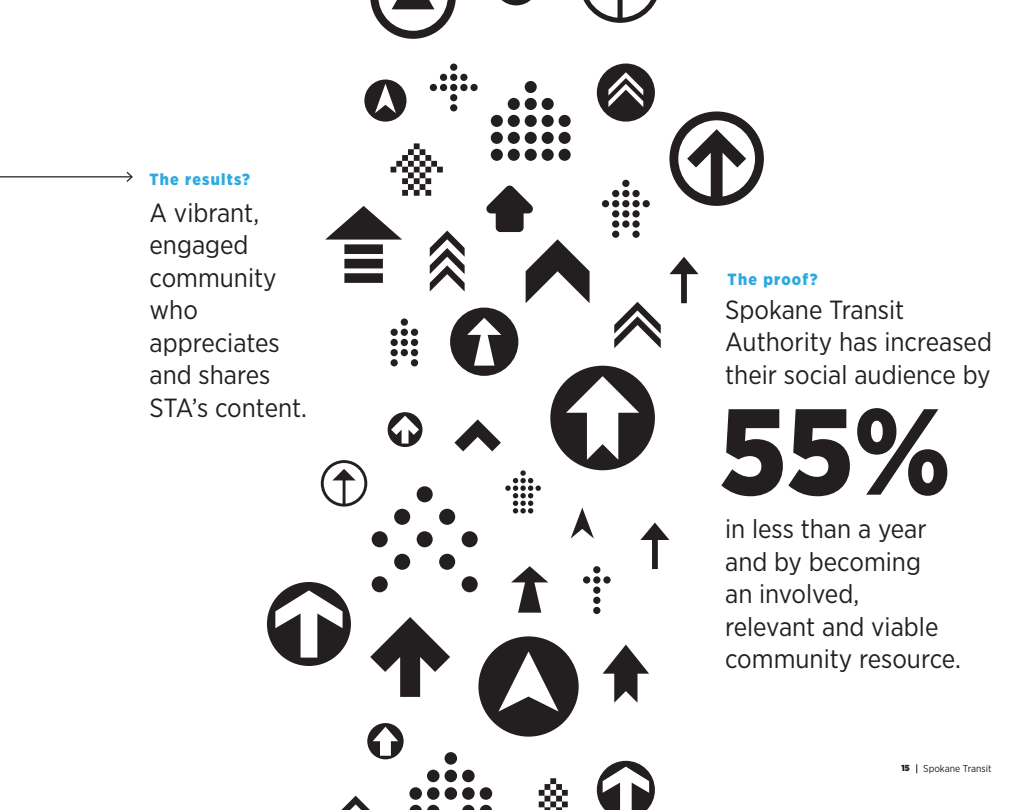
<style>
.page{position:relative;width:1035px;height:810px;background:#fff}
.page>*{position:absolute;margin:0;border:0;box-sizing:border-box;transform-origin:0 0}
.t1{font:900 122.12px "Gotham Narrow";color:#231f20}
.t2{font:26.25px/32.5px "Gotham Narrow";color:#231f20}
.t3{font:900 16.25px "Gotham Narrow";letter-spacing:.075em;color:#2ea9e0}
.t4{font:10px "Gotham Narrow";color:#231f20}
.t5{font:900 8.75px "Gotham Narrow";color:#231f20}
</style>
<div class="page">
<svg style="left:583px;top:0;width:74px;height:23px"></svg>
<svg style="left:501px;top:0;width:30px;height:5px"></svg>
<svg style="left:370px;top:0;width:86px;height:39px"></svg>
<hr style="left:0;top:176px;width:132px;height:1px;background:#231f20">
<svg style="left:125px;top:171px;width:8px;height:11px"></svg>
<svg style="left:267px;top:64px;width:497px;height:746px"></svg>
<p class="t3" style="left:149px;top:169px;width:102px">The results?</p>
<p class="t2" style="left:149px;top:196px;width:159px">A vibrant, engaged community who appreciates and shares<br>STA’s content.</p>
<p class="t3" style="left:728px;top:268px;width:92px">The proof?</p>
<p class="t2" style="left:725px;top:293px;width:268px">Spokane Transit<br>Authority has increased their social audience by</p>
<h1 class="t1" style="left:719px;top:371px;width:233px">55%</h1>
<p class="t2" style="left:725px;top:512px;width:237px">in less than a year and by becoming<br>an involved,<br>relevant and viable community resource.</p>
<p class="t5" style="left:901px;top:762px;width:10px">15</p>
<p class="t4" style="left:923px;top:763px;width:70px">Spokane Transit</p>
</div>
